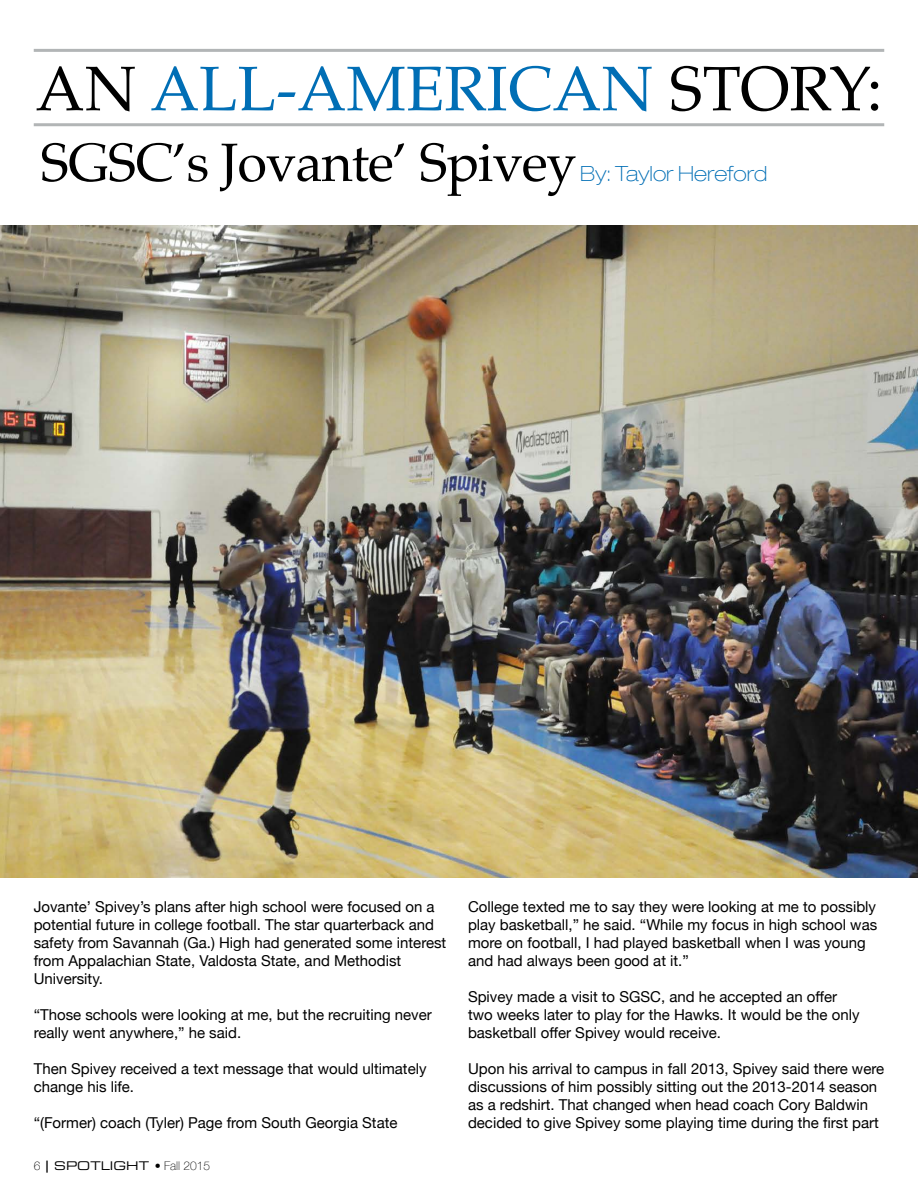
<style>
.page{position:relative;width:918px;height:1188px;background:#fff}
.page>*{position:absolute;margin:0;border:0;box-sizing:border-box;transform-origin:0 0}
.t1{font:63px "Palatino";color:#006eb5}
.t2{font:54px "Palatino";letter-spacing:-.02em;color:#000}
.t3{font:100 expanded 21px "Helvetica Neue LT Pro";color:#006eb5}
.t4{font:15px/18px "Helvetica Neue";color:#000}
.t5{font:100 12px "Helvetica Neue";color:#000}
.s1{color:#000}
.s2{font-weight:700}
.s3{font-family:"Eurostile Extended Two";font-weight:400}
</style>
<div class="page">
<img style="left:0;top:226px;width:918px;height:652px">
<hr style="left:34px;top:123px;width:850px;height:3px;background:#b2b5b6">
<hr style="left:34px;top:49px;width:850px;height:3px;background:#b2b5b6">
<h1 class="t1" style="left:36px;top:37px;width:848px"><span class="s1">AN</span> ALL-AMERICAN <span class="s1">STORY:</span></h1>
<h2 class="t2" style="left:40px;top:118px;width:538px">SGSC’s Jovante’ Spivey</h2>
<h3 class="t3" style="left:580px;top:161px;width:189px">By: Taylor Hereford</h3>
<p class="t4" style="left:34px;top:898px;width:414px">Jovante’ Spivey’s plans after high school were focused on a potential future in college football. The star quarterback and safety from Savannah (Ga.) High had generated some interest from Appalachian State, Valdosta State, and Methodist University.</p>
<p class="t4" style="left:34px;top:1006px;width:400px">“Those schools were looking at me, but the recruiting never really went anywhere,” he said.</p>
<p class="t4" style="left:34px;top:1060px;width:394px">Then Spivey received a text message that would ultimately change his life.</p>
<p class="t4" style="left:34px;top:1114px;width:365px">“(Former) coach (Tyler) Page from South Georgia State</p>
<p class="t5" style="left:34px;top:1157px;width:178px">6 <span class="s2">|</span> <span class="s3">SPOTLIGHT</span> • Fall 2015</p>
<p class="t4" style="left:468px;top:898px;width:411px">College texted me to say they were looking at me to possibly play basketball,” he said. “While my focus in high school was more on football, I had played basketball when I was young and had always been good at it.”</p>
<p class="t4" style="left:468px;top:988px;width:393px">Spivey made a visit to SGSC, and he accepted an offer two weeks later to play for the Hawks. It would be the only basketball offer Spivey would receive.</p>
<p class="t4" style="left:468px;top:1060px;width:418px">Upon his arrival to campus in fall 2013, Spivey said there were discussions of him possibly sitting out the 2013-2014 season as a redshirt. That changed when head coach Cory Baldwin decided to give Spivey some playing time during the first part</p>
</div>
